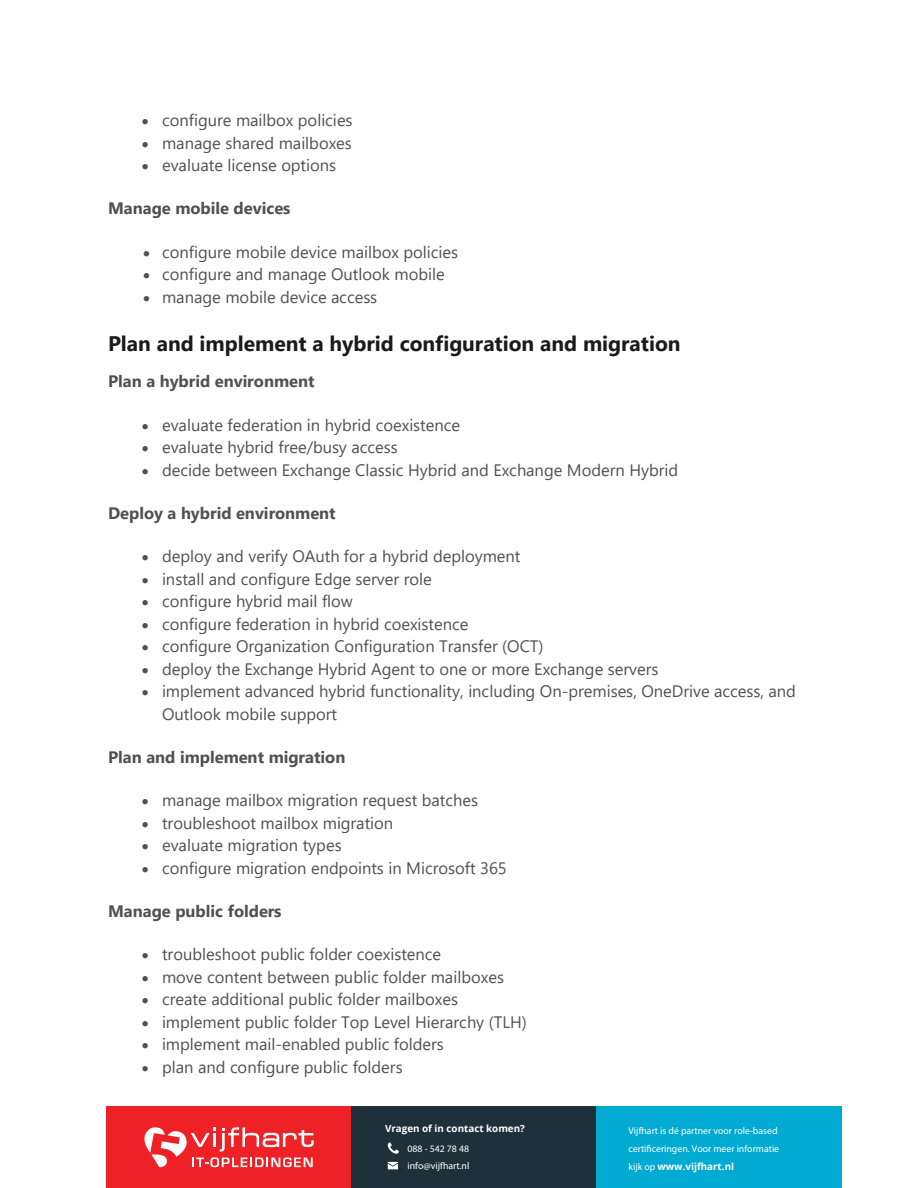
<style>
.page{position:relative;width:918px;height:1188px;background:#fff}
.page>*{position:absolute;margin:0;border:0;box-sizing:border-box;transform-origin:0 0}
.t1{font:700 21px "Segoe UI";color:#1a1a1a}
.t2{font:16.5px/22.5px "Segoe UI";color:#505055}
.t3{font:700 16.5px "Segoe UI";color:#505055}
.t4{font:9.75px/17.5px "Myriad Pro";color:#fff}
.t5{font:700 9.75px "Open Sans";color:#fff}
.s1{font-family:"Myriad Pro";font-weight:400}
</style>
<div class="page">
<div style="left:106px;top:1106px;width:245px;height:82px;background:#ee2127"></div>
<div style="left:351px;top:1106px;width:246px;height:82px;background:#1e313a"></div>
<div style="left:597px;top:1106px;width:245px;height:82px;background:#00aad2"></div>
<svg style="left:388px;top:1162px;width:10px;height:7px"></svg>
<svg style="left:388px;top:1143px;width:11px;height:11px"></svg>
<svg style="left:144px;top:1127px;width:170px;height:41px"></svg>
<p class="t2" style="left:142px;top:108px;width:212px">• configure mailbox policies</p>
<p class="t2" style="left:142px;top:130px;width:211px">• manage shared mailboxes</p>
<p class="t2" style="left:142px;top:153px;width:196px">• evaluate license options</p>
<p class="t3" style="left:108px;top:193px;width:184px">Manage mobile devices</p>
<p class="t2" style="left:143px;top:239px;width:316px">• configure mobile device mailbox policies</p>
<p class="t2" style="left:143px;top:262px;width:303px">• configure and manage Outlook mobile</p>
<p class="t2" style="left:143px;top:284px;width:235px">• manage mobile device access</p>
<p class="t1" style="left:108px;top:323px;width:574px">Plan and implement a hybrid configuration and migration</p>
<p class="t3" style="left:108px;top:366px;width:208px">Plan a hybrid environment</p>
<p class="t2" style="left:142px;top:412px;width:320px">• evaluate federation in hybrid coexistence</p>
<p class="t2" style="left:142px;top:435px;width:258px">• evaluate hybrid free/busy access</p>
<p class="t2" style="left:142px;top:457px;width:538px">• decide between Exchange Classic Hybrid and Exchange Modern Hybrid</p>
<p class="t3" style="left:108px;top:497px;width:229px">Deploy a hybrid environment</p>
<p class="t2" style="left:142px;top:544px;width:380px">• deploy and verify OAuth for a hybrid deployment</p>
<p class="t2" style="left:142px;top:566px;width:291px">• install and configure Edge server role</p>
<p class="t2" style="left:142px;top:589px;width:212px">• configure hybrid mail flow</p>
<p class="t2" style="left:142px;top:611px;width:328px">• configure federation in hybrid coexistence</p>
<p class="t2" style="left:142px;top:634px;width:403px">• configure Organization Configuration Transfer (OCT)</p>
<p class="t2" style="left:142px;top:656px;width:518px">• deploy the Exchange Hybrid Agent to one or more Exchange servers</p>
<p class="t2" style="left:162px;top:679px;width:636px;text-indent:-20px">• implement advanced hybrid functionality, including On-premises, OneDrive access, and<br>Outlook mobile support</p>
<p class="t3" style="left:108px;top:741px;width:239px">Plan and implement migration</p>
<p class="t2" style="left:142px;top:788px;width:338px">• manage mailbox migration request batches</p>
<p class="t2" style="left:142px;top:810px;width:253px">• troubleshoot mailbox migration</p>
<p class="t2" style="left:142px;top:833px;width:201px">• evaluate migration types</p>
<p class="t2" style="left:142px;top:855px;width:366px">• configure migration endpoints in Microsoft 365</p>
<p class="t3" style="left:108px;top:895px;width:175px">Manage public folders</p>
<p class="t2" style="left:142px;top:942px;width:301px">• troubleshoot public folder coexistence</p>
<p class="t2" style="left:142px;top:964px;width:364px">• move content between public folder mailboxes</p>
<p class="t2" style="left:142px;top:987px;width:318px">• create additional public folder mailboxes</p>
<p class="t2" style="left:142px;top:1009px;width:386px">• implement public folder Top Level Hierarchy (TLH)</p>
<p class="t2" style="left:142px;top:1032px;width:304px">• implement mail-enabled public folders</p>
<p class="t2" style="left:142px;top:1054px;width:262px">• plan and configure public folders</p>
<p class="t5" style="left:385px;top:1122px;width:141px">Vragen of in contact komen?</p>
<p class="t4" style="left:408px;top:1139px;width:63px">088 - 542 78 48 info@vijfhart.nl</p>
<p class="t4" style="left:629px;top:1122px;width:152px">Vijfhart is dé partner voor role-based certificeringen. Voor meer informatie</p>
<p class="t5" style="left:629px;top:1159px;width:107px"><span class="s1">kijk op</span> www.vijfhart.nl</p>
</div>
